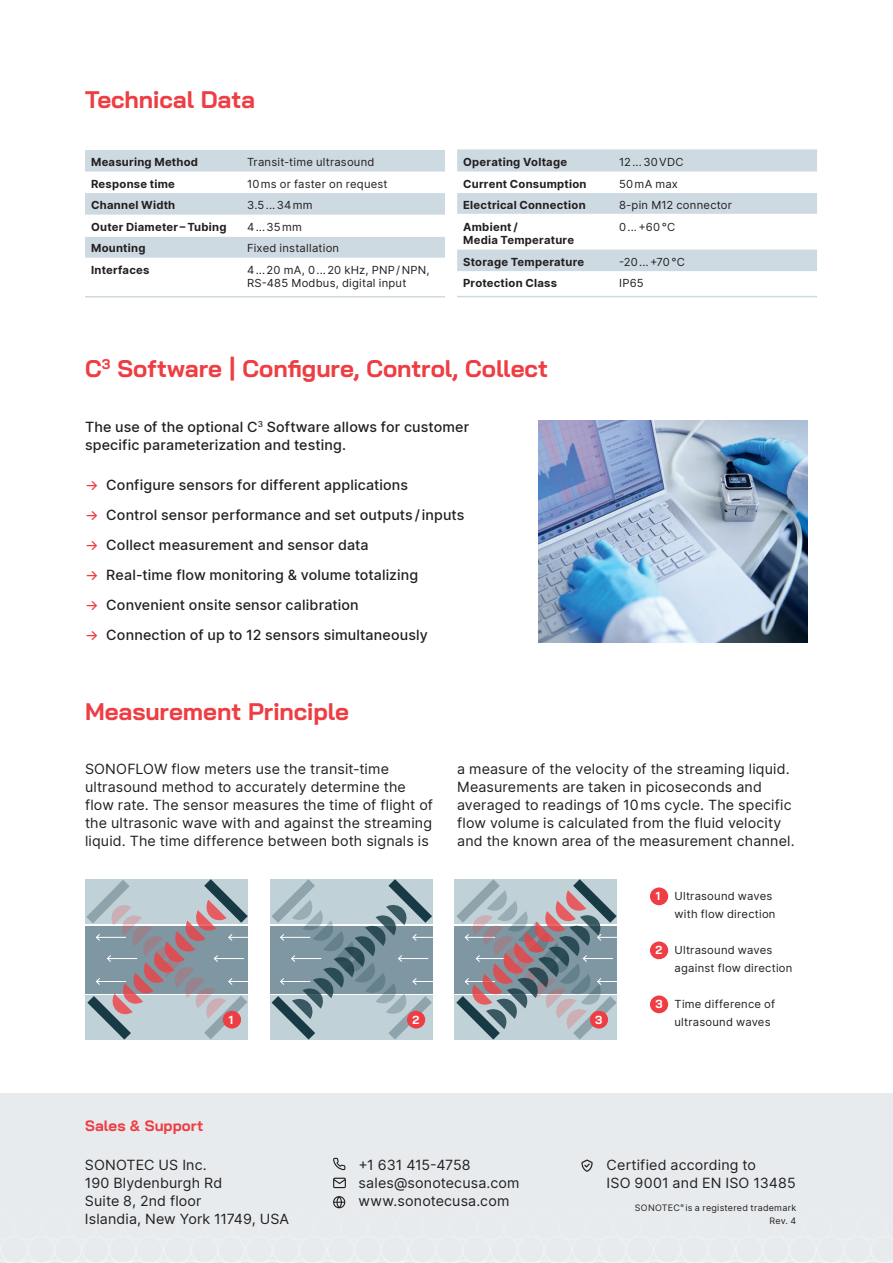
<style>
.page{position:relative;width:893px;height:1263px;background:#fff}
.page>*{position:absolute;margin:0;border:0;box-sizing:border-box;transform-origin:0 0}
.T1_ENG{font:700 24px "Bai Jamjuree";letter-spacing:-.005em;color:#ee3d43}
.t1{font:700 15px "Bai Jamjuree";letter-spacing:.005em;color:#ee3d43}
.T1_ENG-2{font:14.25px/18px "Inter";letter-spacing:.01em;color:#231f20}
.T1_ENG-3{font:500 14.25px/18px "Inter";letter-spacing:.01em;color:#231f20}
.T1_ENG-4{font:14.25px "Inter";letter-spacing:-.01em;color:#231f20}
.Titel_H3{font:700 11.7px "Bai Jamjuree";color:#fff}
.Tabelle_Körperzeile{font:700 11.25px/13.5px "Inter";letter-spacing:.02em;color:#231f20}
.Tabelle_Körperzeile-2{font:11.25px/13.5px "Inter";letter-spacing:.02em;color:#231f20}
.T2_beschreibung{font:11.25px/18px "Inter";letter-spacing:.02em;color:#231f20}
.T2_beschreibung-2{font:9px/13.5px "Inter";letter-spacing:.025em;color:#231f20;text-align:right}
.s1{color:#ee3d43}
</style>
<div class="page">
<div style="left:0;top:1093px;width:893px;height:170px;background:#e7ebed"></div>
<svg style="left:581px;top:1159px;width:12px;height:13px"></svg>
<svg style="left:85px;top:150px;width:360px;height:108px"></svg>
<hr style="left:85px;top:235px;width:156px;height:2px;background:#fff">
<hr style="left:241px;top:235px;width:204px;height:2px;background:#fff">
<hr style="left:85px;top:296px;width:156px;height:2px;background:#cedae1">
<hr style="left:241px;top:296px;width:204px;height:2px;background:#cedae1">
<svg style="left:457px;top:151px;width:360px;height:120px"></svg>
<hr style="left:457px;top:214px;width:156px;height:1px;background:#fff">
<hr style="left:613px;top:214px;width:204px;height:1px;background:#fff">
<hr style="left:457px;top:149px;width:156px;height:2px;background:#cedae1">
<hr style="left:613px;top:149px;width:204px;height:2px;background:#cedae1">
<hr style="left:457px;top:296px;width:156px;height:1px;background:#cedae1">
<hr style="left:613px;top:296px;width:204px;height:1px;background:#cedae1">
<svg style="left:86px;top:879px;width:162px;height:161px;background:#a5aab3"></svg>
<svg style="left:271px;top:879px;width:161px;height:161px;background:#95aab3"></svg>
<svg style="left:456px;top:879px;width:161px;height:161px;background:#9ba1aa"></svg>
<div style="left:650px;top:887px;width:18px;height:18px;background:#ee3d43;border-radius:50%"></div>
<div style="left:650px;top:941px;width:18px;height:18px;background:#ee3d43;border-radius:50%"></div>
<div style="left:650px;top:995px;width:18px;height:18px;background:#ee3d43;border-radius:50%"></div>
<div style="left:223px;top:1011px;width:18px;height:17px;background:#ee3d43;border-radius:50%"></div>
<div style="left:407px;top:1011px;width:18px;height:17px;background:#ee3d43;border-radius:50%"></div>
<div style="left:590px;top:1011px;width:18px;height:17px;background:#ee3d43;border-radius:50%"></div>
<img style="left:538px;top:494px;width:270px;height:148px">
<img style="left:538px;top:420px;width:270px;height:74px">
<svg style="left:333px;top:1158px;width:12px;height:12px"></svg>
<svg style="left:333px;top:1178px;width:13px;height:10px"></svg>
<svg style="left:333px;top:1196px;width:12px;height:12px"></svg>
<p class="T1_ENG" style="left:85px;top:86px;width:172px">Technical Data</p>
<p class="Tabelle_Körperzeile" style="left:91px;top:155px;width:108px">Measuring Method</p>
<p class="Tabelle_Körperzeile-2" style="left:247px;top:155px;width:129px">Transit-time ultrasound</p>
<p class="Tabelle_Körperzeile" style="left:91px;top:177px;width:85px">Response time</p>
<p class="Tabelle_Körperzeile-2" style="left:247px;top:177px;width:142px">10ms or faster on request</p>
<p class="Tabelle_Körperzeile" style="left:91px;top:198px;width:86px">Channel Width</p>
<p class="Tabelle_Körperzeile-2" style="left:247px;top:198px;width:67px">3.5...34mm</p>
<p class="Tabelle_Körperzeile" style="left:91px;top:220px;width:137px">Outer Diameter – Tubing</p>
<p class="Tabelle_Körperzeile-2" style="left:247px;top:220px;width:56px">4...35mm</p>
<p class="Tabelle_Körperzeile" style="left:91px;top:241px;width:56px">Mounting</p>
<p class="Tabelle_Körperzeile-2" style="left:247px;top:241px;width:94px">Fixed installation</p>
<p class="Tabelle_Körperzeile" style="left:91px;top:263px;width:60px">Interfaces</p>
<p class="Tabelle_Körperzeile-2" style="left:247px;top:263px;width:184px">4...20 mA, 0...20 kHz, PNP/NPN,<br>RS-485 Modbus, digital input</p>
<p class="Tabelle_Körperzeile" style="left:463px;top:155px;width:105px">Operating Voltage</p>
<p class="Tabelle_Körperzeile-2" style="left:619px;top:155px;width:66px">12...30VDC</p>
<p class="Tabelle_Körperzeile" style="left:463px;top:176px;width:125px">Current Consumption</p>
<p class="Tabelle_Körperzeile-2" style="left:619px;top:177px;width:60px">50mA max</p>
<p class="Tabelle_Körperzeile" style="left:463px;top:198px;width:124px">Electrical Connection</p>
<p class="Tabelle_Körperzeile-2" style="left:619px;top:198px;width:114px">8-pin M12 connector</p>
<p class="Tabelle_Körperzeile" style="left:463px;top:220px;width:113px">Ambient/<br>Media Temperature</p>
<p class="Tabelle_Körperzeile-2" style="left:619px;top:220px;width:58px">0...+60°C</p>
<p class="Tabelle_Körperzeile" style="left:463px;top:255px;width:123px">Storage Temperature</p>
<p class="Tabelle_Körperzeile-2" style="left:619px;top:255px;width:67px">-20...+70°C</p>
<p class="Tabelle_Körperzeile" style="left:463px;top:276px;width:95px">Protection Class</p>
<p class="Tabelle_Körperzeile-2" style="left:619px;top:276px;width:26px">IP65</p>
<h3 class="T1_ENG" style="left:85px;top:354px;width:464px">C<sup>3</sup> Software | Configure, Control, Collect</h3>
<p class="T1_ENG-3" style="left:85px;top:417px;width:386px">The use of the optional C<sup>3</sup> Software allows for customer specific parameterization and testing.</p>
<p class="T1_ENG-3" style="left:85px;top:476px;width:325px"><span class="s1">→</span> Configure sensors for different applications</p>
<p class="T1_ENG-3" style="left:85px;top:506px;width:381px"><span class="s1">→</span> Control sensor performance and set outputs/inputs</p>
<p class="T1_ENG-3" style="left:85px;top:536px;width:285px"><span class="s1">→</span> Collect measurement and sensor data</p>
<p class="T1_ENG-3" style="left:85px;top:565px;width:335px"><span class="s1">→</span> Real-time flow monitoring &amp; volume totalizing</p>
<p class="T1_ENG-3" style="left:85px;top:595px;width:275px"><span class="s1">→</span> Convenient onsite sensor calibration</p>
<p class="T1_ENG-3" style="left:85px;top:625px;width:344px"><span class="s1">→</span> Connection of up to 12 sensors simultaneously</p>
<h1 class="T1_ENG" style="left:85px;top:698px;width:266px">Measurement Principle</h1>
<p class="T1_ENG-2" style="left:85px;top:760px;width:349px">SONOFLOW flow meters use the transit-time ultrasound method to accurately determine the flow rate. The sensor measures the time of flight of the ultrasonic wave with and against the streaming liquid. The time difference between both signals is</p>
<p class="T1_ENG-2" style="left:457px;top:760px;width:339px">a measure of the velocity of the streaming liquid.<br>Measurements are taken in picoseconds and averaged to readings of 10ms cycle. The specific flow volume is calculated from the fluid velocity and the known area of the measurement channel.</p>
<p class="Titel_H3" style="left:229px;top:1013px;width:6px">1</p>
<p class="Titel_H3" style="left:413px;top:1013px;width:8px">2</p>
<p class="Titel_H3" style="left:595px;top:1013px;width:9px">3</p>
<h3 class="t1" style="left:85px;top:1117px;width:120px">Sales &amp; Support</h3>
<p class="Titel_H3" style="left:656px;top:889px;width:6px">1</p>
<p class="T2_beschreibung" style="left:674px;top:887px;width:103px">Ultrasound waves with flow direction</p>
<p class="Titel_H3" style="left:655px;top:943px;width:8px">2</p>
<p class="T2_beschreibung" style="left:674px;top:941px;width:119px">Ultrasound waves against flow direction</p>
<p class="Titel_H3" style="left:655px;top:997px;width:9px">3</p>
<p class="T2_beschreibung" style="left:674px;top:995px;width:102px">Time difference of ultrasound waves</p>
<p class="T1_ENG-2" style="left:85px;top:1156px;width:123px">SONOTEC US Inc.</p>
<p class="T1_ENG-2" style="left:85px;top:1174px;width:139px">190 Blydenburgh Rd</p>
<p class="T1_ENG-2" style="left:85px;top:1192px;width:118px">Suite 8, 2nd floor</p>
<p class="T1_ENG-2" style="left:85px;top:1210px;width:206px">Islandia, New York 11749, USA</p>
<p class="T1_ENG-4" style="left:359px;top:1154px;width:114px">+1 631 415-4758</p>
<p class="T1_ENG-2" style="left:359px;top:1174px;width:162px">sales@sonotecusa.com</p>
<p class="T1_ENG-2" style="left:359px;top:1192px;width:152px">www.sonotecusa.com</p>
<p class="T1_ENG-2" style="left:607px;top:1156px;width:191px">Certified according to<br>ISO 9001 and EN ISO 13485</p>
<p class="T2_beschreibung-2" style="left:635px;top:1200px;width:163px">SONOTEC<sup>®</sup> is a registered trademark<br>Rev. 4</p>
</div>
